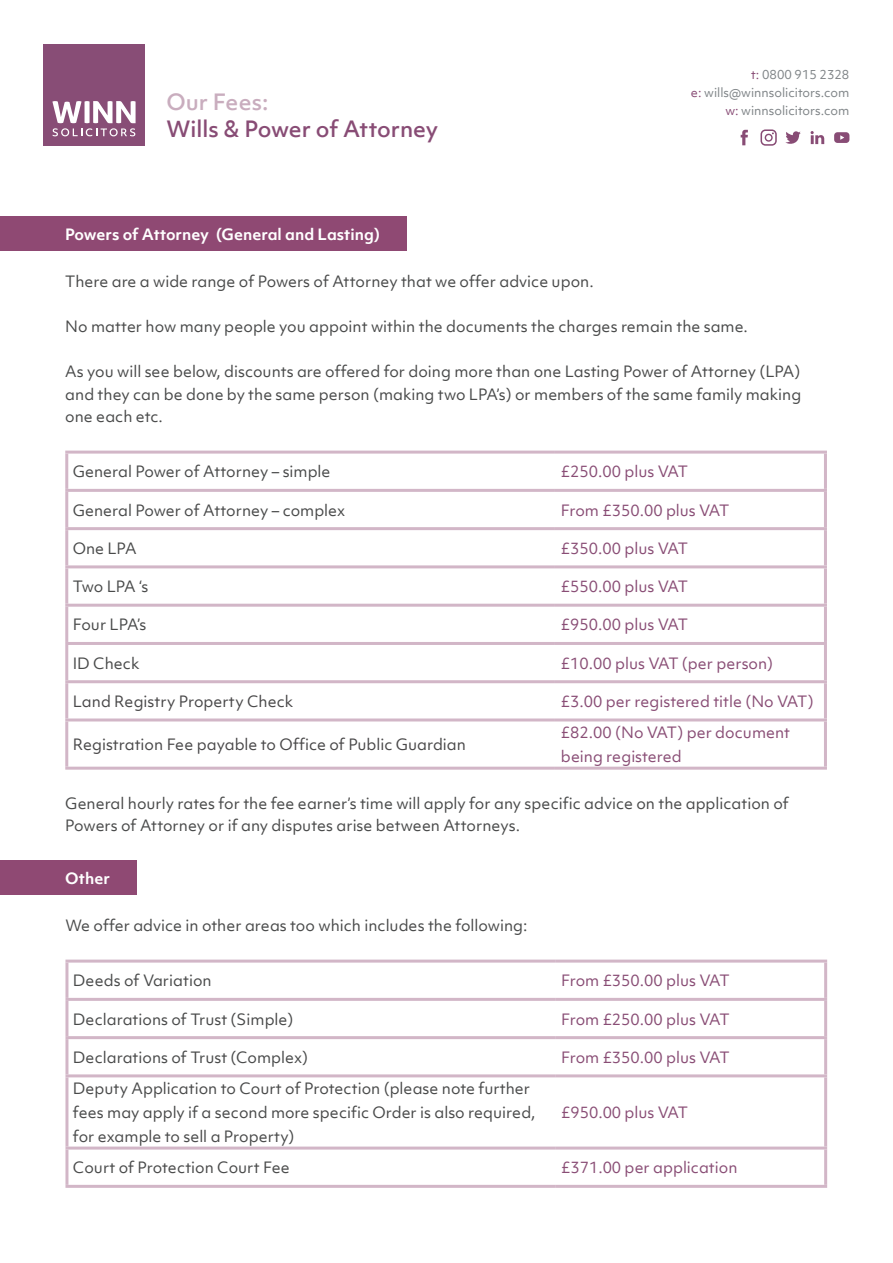
<style>
.page{position:relative;width:893px;height:1263px;background:#fff}
.page>*{position:absolute;margin:0;border:0;box-sizing:border-box;transform-origin:0 0}
.t1{font:500 21.6px "Objektiv Mk 1";color:#884c75}
.t2{font:500 21.6px "Objektiv Mk 1";color:#c9adbe}
.t3{font:15px/22.5px "Objektiv Mk 1";color:#494a4a}
.t4{font:15px/24px "Objektiv Mk 1";color:#894d75}
.t5{font:15px "Objektiv Mk 1";color:#494849}
.t6{font:700 15px "Objektiv Mk 1";color:#fff}
.t7{font:12px "Objektiv Mk 1";color:#7f8487}
.s1{color:#884c75}
</style>
<div class="page">
<div style="left:43px;top:44px;width:102px;height:102px;background:#884d76"></div>
<svg style="left:52px;top:101px;width:84px;height:35px"></svg>
<div style="left:0;top:216px;width:407px;height:35px;background:#8f4973"></div>
<hr style="left:65px;top:489px;width:490px;height:3px;background:#d2b6c7">
<hr style="left:555px;top:489px;width:272px;height:3px;background:#d2b6c7">
<hr style="left:65px;top:527px;width:490px;height:3px;background:#d2b6c7">
<hr style="left:555px;top:527px;width:272px;height:3px;background:#d2b6c7">
<hr style="left:65px;top:565px;width:490px;height:3px;background:#d2b6c7">
<hr style="left:555px;top:565px;width:272px;height:3px;background:#d2b6c7">
<hr style="left:65px;top:604px;width:490px;height:3px;background:#d2b6c7">
<hr style="left:555px;top:604px;width:272px;height:3px;background:#d2b6c7">
<hr style="left:65px;top:642px;width:490px;height:3px;background:#d2b6c7">
<hr style="left:555px;top:642px;width:272px;height:3px;background:#d2b6c7">
<hr style="left:65px;top:680px;width:490px;height:3px;background:#d2b6c7">
<hr style="left:555px;top:680px;width:272px;height:3px;background:#d2b6c7">
<hr style="left:65px;top:718px;width:490px;height:3px;background:#d2b6c7">
<hr style="left:555px;top:718px;width:272px;height:3px;background:#d2b6c7">
<hr style="left:65px;top:767px;width:490px;height:3px;background:#d2b6c7">
<hr style="left:555px;top:767px;width:272px;height:3px;background:#d2b6c7">
<hr style="left:65px;top:451px;width:490px;height:3px;background:#d2b6c7">
<hr style="left:65px;top:454px;width:3px;height:35px;background:#d2b6c7">
<hr style="left:555px;top:451px;width:272px;height:3px;background:#d2b6c7">
<hr style="left:824px;top:454px;width:3px;height:35px;background:#d2b6c7">
<hr style="left:65px;top:492px;width:3px;height:35px;background:#d2b6c7">
<hr style="left:824px;top:492px;width:3px;height:35px;background:#d2b6c7">
<hr style="left:65px;top:530px;width:3px;height:35px;background:#d2b6c7">
<hr style="left:824px;top:530px;width:3px;height:35px;background:#d2b6c7">
<hr style="left:65px;top:568px;width:3px;height:36px;background:#d2b6c7">
<hr style="left:824px;top:568px;width:3px;height:36px;background:#d2b6c7">
<hr style="left:65px;top:607px;width:3px;height:35px;background:#d2b6c7">
<hr style="left:824px;top:607px;width:3px;height:35px;background:#d2b6c7">
<hr style="left:65px;top:645px;width:3px;height:35px;background:#d2b6c7">
<hr style="left:824px;top:645px;width:3px;height:35px;background:#d2b6c7">
<hr style="left:65px;top:683px;width:3px;height:35px;background:#d2b6c7">
<hr style="left:824px;top:683px;width:3px;height:35px;background:#d2b6c7">
<hr style="left:65px;top:721px;width:3px;height:46px;background:#d2b6c7">
<hr style="left:824px;top:721px;width:3px;height:46px;background:#d2b6c7">
<div style="left:0;top:860px;width:136px;height:35px;background:#8f4973"></div>
<hr style="left:65px;top:959px;width:490px;height:3px;background:#d2b6c7">
<hr style="left:555px;top:959px;width:272px;height:3px;background:#d2b6c7">
<hr style="left:65px;top:998px;width:490px;height:3px;background:#d2b6c7">
<hr style="left:555px;top:998px;width:272px;height:3px;background:#d2b6c7">
<hr style="left:65px;top:1036px;width:490px;height:3px;background:#d2b6c7">
<hr style="left:555px;top:1036px;width:272px;height:3px;background:#d2b6c7">
<hr style="left:65px;top:1074px;width:490px;height:3px;background:#d2b6c7">
<hr style="left:555px;top:1074px;width:272px;height:3px;background:#d2b6c7">
<hr style="left:65px;top:1146px;width:490px;height:3px;background:#d2b6c7">
<hr style="left:555px;top:1146px;width:272px;height:3px;background:#d2b6c7">
<hr style="left:65px;top:1185px;width:490px;height:3px;background:#d2b6c7">
<hr style="left:555px;top:1185px;width:272px;height:3px;background:#d2b6c7">
<hr style="left:65px;top:962px;width:3px;height:36px;background:#d2b6c7">
<hr style="left:824px;top:962px;width:3px;height:36px;background:#d2b6c7">
<hr style="left:65px;top:1001px;width:3px;height:35px;background:#d2b6c7">
<hr style="left:824px;top:1001px;width:3px;height:35px;background:#d2b6c7">
<hr style="left:65px;top:1039px;width:3px;height:35px;background:#d2b6c7">
<hr style="left:824px;top:1039px;width:3px;height:35px;background:#d2b6c7">
<hr style="left:65px;top:1077px;width:3px;height:69px;background:#d2b6c7">
<hr style="left:824px;top:1077px;width:3px;height:69px;background:#d2b6c7">
<hr style="left:65px;top:1149px;width:3px;height:36px;background:#d2b6c7">
<hr style="left:824px;top:1149px;width:3px;height:36px;background:#d2b6c7">
<svg style="left:741px;top:130px;width:7px;height:15px"></svg>
<svg style="left:760px;top:129px;width:17px;height:17px"></svg>
<svg style="left:811px;top:131px;width:13px;height:13px"></svg>
<svg style="left:785px;top:131px;width:16px;height:13px"></svg>
<svg style="left:834px;top:132px;width:15px;height:11px"></svg>
<p class="t2" style="left:166px;top:86px;width:104px">Our Fees:</p>
<p class="t1" style="left:166px;top:113px;width:273px">Wills &amp; Power of Attorney</p>
<p class="t7" style="left:751px;top:67px;width:100px"><span class="s1">t:</span> 0800 915 2328</p>
<p class="t7" style="left:691px;top:85px;width:160px"><span class="s1">e:</span> wills@winnsolicitors.com</p>
<p class="t7" style="left:725px;top:103px;width:126px"><span class="s1">w:</span> winnsolicitors.com</p>
<p class="t6" style="left:65px;top:223px;width:317px">Powers of Attorney (General and Lasting)</p>
<p class="t3" style="left:65px;top:270px;width:530px">There are a wide range of Powers of Attorney that we offer advice upon.</p>
<p class="t3" style="left:65px;top:315px;width:684px">No matter how many people you appoint within the documents the charges remain the same.</p>
<p class="t3" style="left:65px;top:360px;width:737px;text-align:justify">As you will see below, discounts are offered for doing more than one Lasting Power of Attorney (LPA) and they can be done by the same person (making two LPA’s) or members of the same family making one each etc.</p>
<p class="t3" style="left:73px;top:460px;width:259px">General Power of Attorney – simple</p>
<p class="t4" style="left:561px;top:459px;width:128px">£250.00 plus VAT</p>
<p class="t3" style="left:73px;top:499px;width:274px">General Power of Attorney – complex</p>
<p class="t4" style="left:561px;top:498px;width:170px">From £350.00 plus VAT</p>
<p class="t3" style="left:73px;top:537px;width:65px">One LPA</p>
<p class="t4" style="left:561px;top:536px;width:128px">£350.00 plus VAT</p>
<p class="t3" style="left:73px;top:575px;width:77px">Two LPA ‘s</p>
<p class="t4" style="left:561px;top:574px;width:128px">£550.00 plus VAT</p>
<p class="t3" style="left:73px;top:613px;width:75px">Four LPA’s</p>
<p class="t4" style="left:561px;top:613px;width:128px">£950.00 plus VAT</p>
<p class="t3" style="left:73px;top:652px;width:68px">ID Check</p>
<p class="t4" style="left:561px;top:651px;width:214px">£10.00 plus VAT (per person)</p>
<p class="t5" style="left:73px;top:691px;width:222px">Land Registry Property Check</p>
<p class="t4" style="left:561px;top:689px;width:254px">£3.00 per registered title (No VAT)</p>
<p class="t5" style="left:73px;top:734px;width:395px">Registration Fee payable to Office of Public Guardian</p>
<p class="t4" style="left:561px;top:720px;width:231px">£82.00 (No VAT) per document being registered</p>
<p class="t3" style="left:65px;top:792px;width:725px">General hourly rates for the fee earner’s time will apply for any specific advice on the application of<br>Powers of Attorney or if any disputes arise between Attorneys.</p>
<p class="t6" style="left:65px;top:867px;width:46px">Other</p>
<p class="t3" style="left:65px;top:914px;width:464px">We offer advice in other areas too which includes the following:</p>
<p class="t3" style="left:73px;top:969px;width:140px">Deeds of Variation</p>
<p class="t4" style="left:561px;top:968px;width:170px">From £350.00 plus VAT</p>
<p class="t3" style="left:73px;top:1007px;width:222px">Declarations of Trust (Simple)</p>
<p class="t4" style="left:561px;top:1007px;width:170px">From £250.00 plus VAT</p>
<p class="t3" style="left:73px;top:1046px;width:237px">Declarations of Trust (Complex)</p>
<p class="t4" style="left:561px;top:1045px;width:170px">From £350.00 plus VAT</p>
<p class="t3" style="left:73px;top:1076px;width:464px;line-height:24px">Deputy Application to Court of Protection (please note further fees may apply if a second more specific Order is also required, for example to sell a Property)</p>
<p class="t4" style="left:561px;top:1100px;width:128px">£950.00 plus VAT</p>
<p class="t3" style="left:73px;top:1156px;width:218px">Court of Protection Court Fee</p>
<p class="t4" style="left:561px;top:1155px;width:178px">£371.00 per application</p>
</div>
